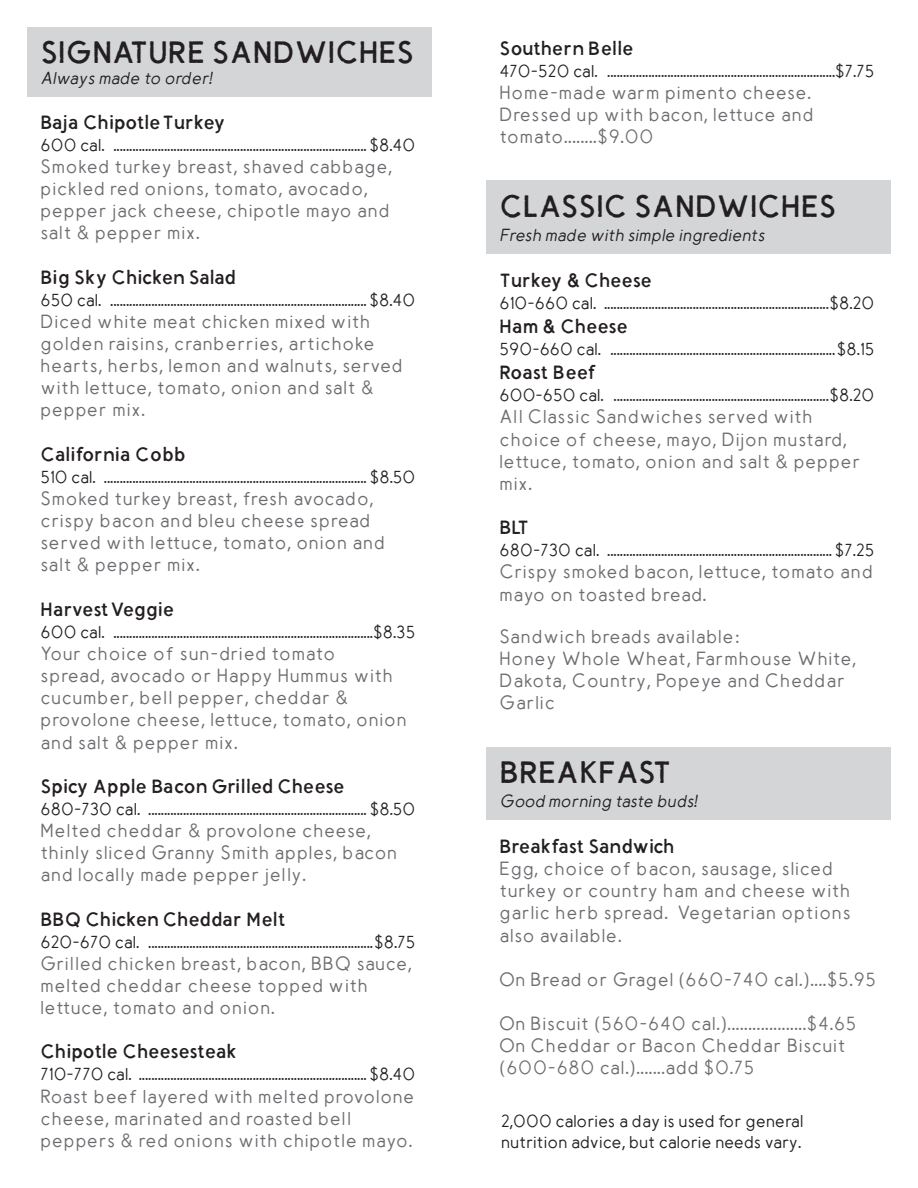
<style>
.page{position:relative;width:918px;height:1188px;background:#fff}
.page>*{position:absolute;margin:0;border:0;box-sizing:border-box;transform-origin:0 0}
.t1{font:31.5px "GH Simple Rustic";color:#231f20}
.t2{font:19.5px "GH Simple Rustic";letter-spacing:-.03em;color:#231f20}
.t3{font:19.5px "GH Simple Rustic";color:#231f20}
.t4{font:19.5px "GH Simple Rustic";letter-spacing:-.06em;color:#231f20}
.t5{font:19.5px "GH Simple Rustic";letter-spacing:-.05em;color:#231f20}
.t6{font:19.5px "GH Simple Rustic";letter-spacing:-.055em;color:#231f20}
.t7{font:600 18px/22.2px "GH Simple";letter-spacing:.04em;color:#6c6d70}
.t8{font:600 18px/22.2px "GH Simple";letter-spacing:.02em;color:#6c6d70}
.t9{font:600 18px/22.2px "GH Simple";letter-spacing:.015em;color:#6c6d70}
.t10{font:600 18px/22.2px "GH Simple";letter-spacing:.005em;color:#6c6d70}
.t11{font:600 16.5px/21px "GH Simple";color:#231f20}
.t12{font:italic 600 16.5px "GH Simple";color:#231f20}
</style>
<div class="page">
<div style="left:27px;top:27px;width:405px;height:69px;background:#d4d5d7"></div>
<div style="left:486px;top:181px;width:405px;height:51px;background:#d4d5d7"></div>
<div style="left:486px;top:222px;width:405px;height:31px;background:#d4d5d7"></div>
<div style="left:486px;top:747px;width:405px;height:51px;background:#d4d5d7"></div>
<div style="left:486px;top:788px;width:405px;height:31px;background:#d4d5d7"></div>
<h1 class="t1" style="left:40px;top:35px;width:91px">Signature</h1>
<h1 class="t1" style="left:212px;top:35px;width:184px">Sandwiches</h1>
<p class="t12" style="left:40px;top:69px;width:173px">Always made to order!</p>
<p class="t2" style="left:40px;top:111px;width:186px">Baja Chipotle Turkey</p>
<p class="t11" style="left:41px;top:136px;width:376px">600 cal. ................................................................................ $8.40</p>
<p class="t7" style="left:40px;top:157px;width:353px">Smoked turkey breast, shaved cabbage, pickled red onions, tomato, avocado, pepper jack cheese, chipotle mayo and salt &amp; pepper mix.</p>
<p class="t2" style="left:40px;top:266px;width:197px">Big Sky Chicken Salad</p>
<p class="t11" style="left:40px;top:291px;width:376px">650 cal. ................................................................................. $8.40</p>
<p class="t7" style="left:41px;top:312px;width:364px">Diced white meat chicken mixed with golden raisins, cranberries, artichoke hearts, herbs, lemon and walnuts, served with lettuce, tomato, onion and salt &amp; pepper mix.</p>
<p class="t3" style="left:40px;top:443px;width:147px">California Cobb</p>
<p class="t11" style="left:40px;top:468px;width:376px">510 cal. ................................................................................... $8.50</p>
<p class="t9" style="left:41px;top:489px;width:346px">Smoked turkey breast, fresh avocado, crispy bacon and bleu cheese spread served with lettuce, tomato, onion and salt &amp; pepper mix.</p>
<p class="t6" style="left:40px;top:598px;width:136px">Harvest Veggie</p>
<p class="t11" style="left:40px;top:623px;width:376px">600 cal. ..................................................................................$8.35</p>
<p class="t7" style="left:41px;top:644px;width:368px">Your choice of sun-dried tomato<br>spread, avocado or Happy Hummus with cucumber, bell pepper, cheddar &amp; provolone cheese, lettuce, tomato, onion and salt &amp; pepper mix.</p>
<p class="t2" style="left:40px;top:775px;width:306px">Spicy Apple Bacon Grilled Cheese</p>
<p class="t11" style="left:40px;top:800px;width:376px">680-730 cal. ..................................................................... $8.50</p>
<p class="t7" style="left:41px;top:821px;width:358px">Melted cheddar &amp; provolone cheese, thinly sliced Granny Smith apples, bacon and locally made pepper jelly.</p>
<p class="t3" style="left:40px;top:908px;width:247px">BBQ Chicken Cheddar Melt</p>
<p class="t11" style="left:41px;top:933px;width:376px">620-670 cal. .......................................................................$8.75</p>
<p class="t8" style="left:41px;top:954px;width:373px">Grilled chicken breast, bacon, BBQ sauce, melted cheddar cheese topped with lettuce, tomato and onion.</p>
<p class="t5" style="left:40px;top:1041px;width:198px">Chipotle Cheesesteak</p>
<p class="t11" style="left:40px;top:1065px;width:376px">710-770 cal. ........................................................................ $8.40</p>
<p class="t8" style="left:41px;top:1086px;width:376px">Roast beef layered with melted provolone cheese, marinated and roasted bell peppers &amp; red onions with chipotle mayo.</p>
<p class="t2" style="left:500px;top:37px;width:136px">Southern Belle</p>
<p class="t11" style="left:500px;top:62px;width:376px">470-520 cal. ........................................................................$7.75</p>
<p class="t9" style="left:500px;top:83px;width:316px">Home-made warm pimento cheese.<br>Dressed up with bacon, lettuce and tomato........$9.00</p>
<h1 class="t1" style="left:500px;top:189px;width:42px">Class</h1>
<h1 class="t1" style="left:596px;top:189px;width:222px">ic Sandwiches</h1>
<p class="t12" style="left:500px;top:226px;width:267px">Fresh made with simple ingredients</p>
<p class="t4" style="left:500px;top:269px;width:154px">Turkey &amp; Cheese</p>
<p class="t11" style="left:500px;top:294px;width:376px">610-660 cal. .......................................................................$8.20</p>
<p class="t2" style="left:500px;top:316px;width:130px">Ham &amp; Cheese</p>
<p class="t11" style="left:500px;top:340px;width:376px">590-660 cal. .......................................................................$8.15</p>
<p class="t4" style="left:500px;top:362px;width:98px">Roast Beef</p>
<p class="t11" style="left:500px;top:386px;width:376px">600-650 cal. ....................................................................$8.20</p>
<p class="t7" style="left:500px;top:407px;width:363px">All Classic Sandwiches served with choice of cheese, mayo, Dijon mustard, lettuce, tomato, onion and salt &amp; pepper mix.</p>
<p class="t2" style="left:500px;top:517px;width:31px">BLT</p>
<p class="t11" style="left:500px;top:541px;width:376px">680-730 cal. ....................................................................... $7.25</p>
<p class="t10" style="left:500px;top:562px;width:375px">Crispy smoked bacon, lettuce, tomato and mayo on toasted bread.</p>
<p class="t7" style="left:500px;top:627px;width:358px">Sandwich breads available:<br>Honey Whole Wheat, Farmhouse White,<br>Dakota, Country, Popeye and Cheddar<br>Garlic</p>
<h1 class="t1" style="left:500px;top:755px;width:40px">Breakfast</h1>
<p class="t12" style="left:500px;top:792px;width:199px">Good morning taste buds!</p>
<p class="t2" style="left:500px;top:836px;width:177px">Breakfast Sandwich</p>
<p class="t7" style="left:500px;top:859px;width:353px">Egg, choice of bacon, sausage, sliced turkey or country ham and cheese with garlic herb spread. Vegetarian options also available.</p>
<p class="t7" style="left:500px;top:970px;width:378px">On Bread or Gragel (660-740 cal.)....$5.95</p>
<p class="t7" style="left:500px;top:1014px;width:358px">On Biscuit (560-640 cal.)...................$4.65<br>On Cheddar or Bacon Cheddar Biscuit (600-680 cal.).......add $0.75</p>
<p class="t11" style="left:501px;top:1112px;width:304px">2,000 calories a day is used for general nutrition advice, but calorie needs vary.</p>
</div>
